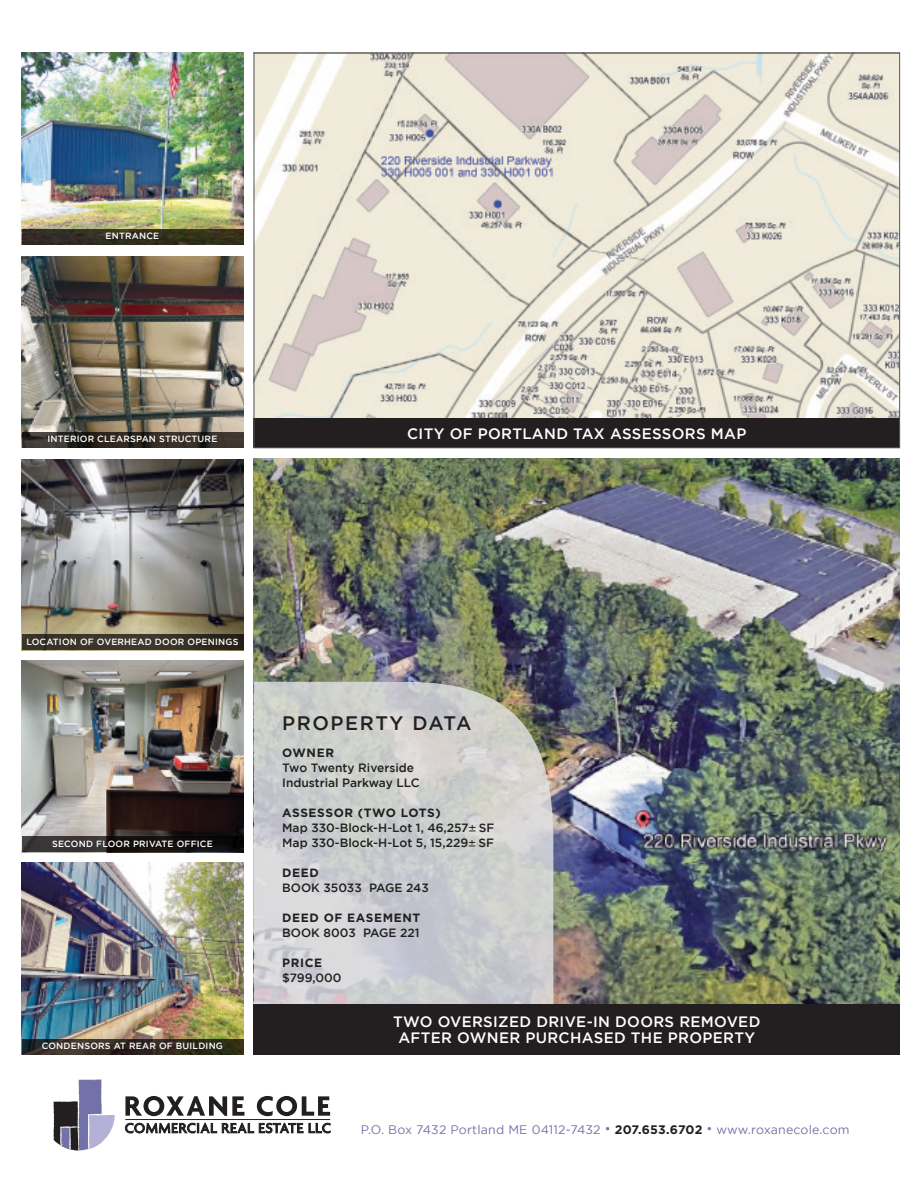
<style>
.page{position:relative;width:918px;height:1188px;background:#fff}
.page>*{position:absolute;margin:0;border:0;box-sizing:border-box;transform-origin:0 0}
.t1{font:500 19.5px "Gotham";letter-spacing:.08em;color:#231f20}
.t2{font:500 15px/16.5px "Gotham";letter-spacing:.02em;color:#fff;text-align:center}
.t3{font:12.3px "Gotham";letter-spacing:.015em;color:#7372a8}
.t4{font:500 12px/15px "Gotham";color:#231f20}
.t5{font:700 12px "Gotham";letter-spacing:.05em;color:#231f20}
.t6{font:500 9px "Gotham";letter-spacing:.02em;color:#fff}
.s1{font-family:"Avenir Next"}
.s2{font-weight:700;color:#231f20}
</style>
<div class="page">
<img style="left:256px;top:55px;width:642px;height:364px">
<img style="left:254px;top:459px;width:646px;height:545px">
<svg style="left:254px;top:682px;width:299px;height:322px;background:#cacbcb"></svg>
<svg style="left:125px;top:1096px;width:119px;height:20px"></svg>
<svg style="left:257px;top:1096px;width:73px;height:20px"></svg>
<svg style="left:125px;top:1123px;width:178px;height:10px"></svg>
<svg style="left:309px;top:1123px;width:21px;height:10px"></svg>
<hr style="left:125px;top:1119px;width:205px;height:1px;background:#231f20">
<svg style="left:53px;top:1079px;width:62px;height:72px"></svg>
<div style="left:254px;top:1039px;width:646px;height:16px;background:#231f20"></div>
<div style="left:254px;top:419px;width:646px;height:29px;background:#231f20"></div>
<div style="left:254px;top:1004px;width:646px;height:38px;background:#231f20"></div>
<img style="left:22px;top:53px;width:222px;height:176px">
<svg style="left:22px;top:229px;width:222px;height:15px;background:#322f1f"></svg>
<img style="left:22px;top:257px;width:222px;height:175px">
<svg style="left:22px;top:432px;width:222px;height:16px;background:#302a25"></svg>
<img style="left:22px;top:460px;width:222px;height:175px">
<svg style="left:22px;top:635px;width:222px;height:15px;background:#363026"></svg>
<img style="left:22px;top:661px;width:222px;height:176px">
<svg style="left:22px;top:837px;width:222px;height:15px;background:#201d1c"></svg>
<img style="left:22px;top:863px;width:222px;height:176px">
<svg style="left:22px;top:1039px;width:222px;height:15px;background:#312b22"></svg>
<p class="t6" style="left:106px;top:231px;width:55px">ENTRANCE</p>
<p class="t6" style="left:47px;top:434px;width:171px">INTERIOR CLEARSPAN STRUCTURE</p>
<p class="t2" style="left:407px;top:425px;width:341px">CITY OF PORTLAND TAX ASSESSORS MAP</p>
<p class="t6" style="left:26px;top:636px;width:214px">LOCATION OF OVERHEAD DOOR OPENINGS</p>
<p class="t6" style="left:52px;top:838px;width:162px">SECOND FLOOR PRIVATE OFFICE</p>
<p class="t6" style="left:42px;top:1041px;width:183px">CONDENSORS AT REAR OF BUILDING</p>
<p class="t1" style="left:282px;top:712px;width:191px">PROPERTY DATA</p>
<p class="t5" style="left:282px;top:746px;width:53px">OWNER</p>
<p class="t4" style="left:282px;top:760px;width:139px">Two Twenty Riverside<br>Industrial Parkway LLC</p>
<p class="t5" style="left:282px;top:806px;width:160px">ASSESSOR (TWO LOTS)</p>
<p class="t4" style="left:282px;top:820px;width:214px">Map 330-Block-H-Lot 1, 46,257<span class="s1">±</span> SF</p>
<p class="t4" style="left:282px;top:835px;width:213px">Map 330-Block-H-Lot 5, 15,229<span class="s1">±</span> SF</p>
<p class="t5" style="left:282px;top:866px;width:38px">DEED</p>
<p class="t4" style="left:282px;top:880px;width:148px">BOOK 35033 PAGE 243</p>
<p class="t5" style="left:282px;top:911px;width:139px">DEED OF EASEMENT</p>
<p class="t4" style="left:282px;top:925px;width:139px">BOOK 8003 PAGE 221</p>
<p class="t5" style="left:282px;top:956px;width:42px">PRICE</p>
<p class="t4" style="left:282px;top:970px;width:61px">$799,000</p>
<p class="t2" style="left:393px;top:1013px;width:369px">TWO OVERSIZED DRIVE-IN DOORS REMOVED<br>AFTER OWNER PURCHASED THE PROPERTY</p>
<p class="t3" style="left:361px;top:1122px;width:490px">P.O. Box 7432 Portland ME 04112-7432 • <span class="s2">207.653.6702</span> • www.roxanecole.com</p>
</div>
